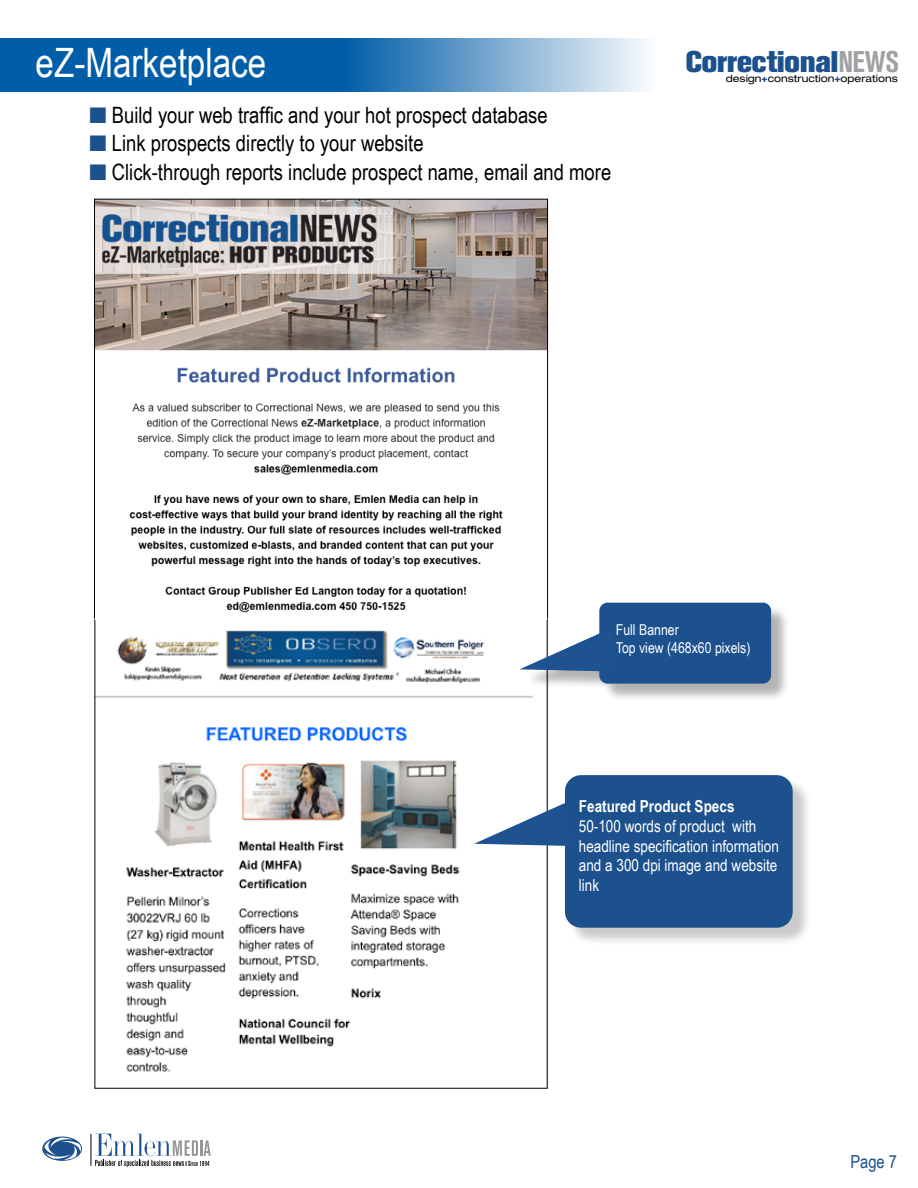
<style>
.page{position:relative;width:918px;height:1188px;background:#fff}
.page>*{position:absolute;margin:0;border:0;box-sizing:border-box;transform-origin:0 0}
.t1{font:40.5px "Arial Narrow";color:#fff}
.t2{font:800 29.7px "Akzidenz Grotesk BE";color:#1c518e}
.t3{font:22.5px "Arial Narrow";color:#000}
.t4{font:18px "Arial Narrow";color:#1c518e}
.t5{font:16.5px/19.8px "Arial Narrow";color:#fff}
.t6{font:700 16.5px "Arial Narrow";color:#fff}
.t7{font:15px/18px "Arial Narrow";color:#fff}
.t8{font:expanded 10.2px "Helvetica Neue";color:#000}
.s1{font-weight:700;font-stretch:condensed;color:#9fa1a4}
.s2{font-weight:900;color:#1c518e}
.s3{color:#1c518e}
</style>
<div class="page">
<img style="left:96px;top:201px;width:450px;height:412px">
<div style="left:567px;top:777px;width:244px;height:169px;background:#000;opacity:.21"></div>
<div style="left:565px;top:775px;width:228px;height:153px;background:#1c518e;border-radius:16px"></div>
<svg style="left:42px;top:1137px;width:40px;height:24px"></svg>
<svg style="left:44px;top:1137px;width:38px;height:23px"></svg>
<hr style="left:91px;top:1134px;width:1px;height:32px;background:#000">
<svg style="left:95px;top:1134px;width:116px;height:33px"></svg>
<svg style="left:0;top:38px;width:644px;height:54px;background:#3880ba"></svg>
<img style="left:96px;top:630px;width:427px;height:442px">
<div style="left:523px;top:605px;width:267px;height:98px;background:#000;opacity:.3"></div>
<div style="left:599px;top:603px;width:172px;height:81px;background:#1c518e;border-radius:8px"></div>
<svg style="left:519px;top:629px;width:81px;height:43px"></svg>
<svg style="left:474px;top:803px;width:91px;height:43px"></svg>
<div style="left:95px;top:613px;width:451px;height:7px;background:#fff"></div>
<h1 class="t1" style="left:36px;top:33px;width:232px">eZ-Marketplace</h1>
<h2 class="t2" style="left:686px;top:44px;width:215px">Correctional<span class="s1">NEWS</span></h2>
<p class="t8" style="left:726px;top:73px;width:174px">design<span class="s2">+</span>construction<span class="s2">+</span>operations</p>
<p class="t3" style="left:90px;top:98px;width:460px"><span class="s3">■</span> Build your web traffic and your hot prospect database</p>
<p class="t3" style="left:90px;top:127px;width:335px"><span class="s3">■</span> Link prospects directly to your website</p>
<p class="t3" style="left:90px;top:156px;width:523px"><span class="s3">■</span> Click-through reports include prospect name, email and more</p>
<p class="t7" style="left:616px;top:620px;width:136px">Full Banner<br>Top view (468x60 pixels)</p>
<p class="t6" style="left:579px;top:794px;width:157px">Featured Product Specs</p>
<p class="t5" style="left:579px;top:815px;width:202px">50-100 words of product with headline specification information and a 300 dpi image and website link</p>
<p class="t4" style="left:850px;top:1148px;width:48px">Page 7</p>
</div>
